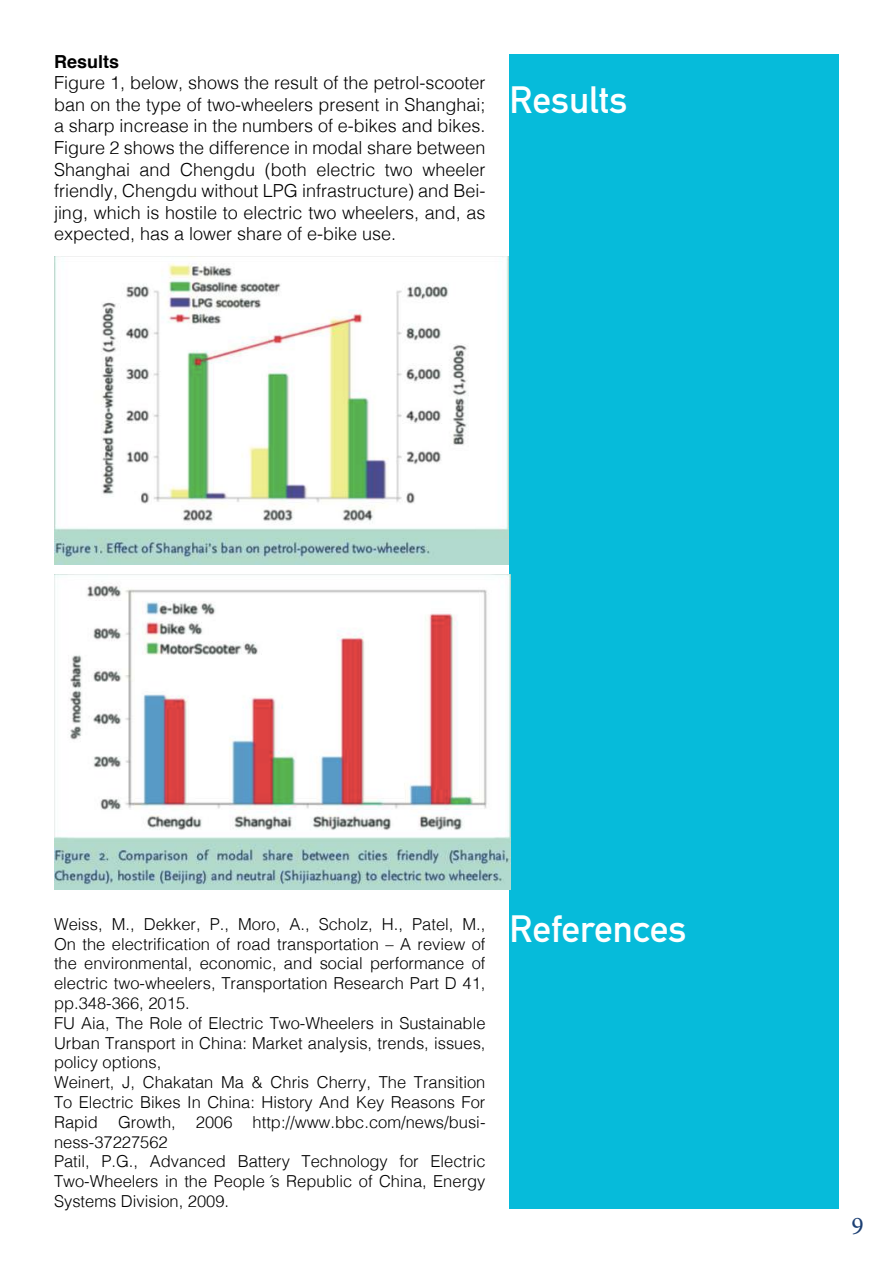
<style>
.page{position:relative;width:893px;height:1263px;background:#fff}
.page>*{position:absolute;margin:0;border:0;box-sizing:border-box;transform-origin:0 0}
.t1{font:700 37.5px "DIN Alternate";color:#fff}
.t2{font:25.5px "Minion Pro";color:#1b3f73}
.t3{font:300 18px/21.6px "Helvetica";color:#000;text-align:justify}
.t4{font:700 18px "Helvetica";color:#000}
.t5{font:300 16.5px/19.8px "Helvetica";color:#000}
</style>
<div class="page">
<div style="left:509px;top:54px;width:330px;height:1155px;background:#06bbda"></div>
<img style="left:54px;top:256px;width:455px;height:308px">
<img style="left:54px;top:574px;width:456px;height:315px">
<p class="t4" style="left:54px;top:47px;width:67px">Results</p>
<p class="t3" style="left:54px;top:71px;width:433px">Figure 1, below, shows the result of the petrol-scooter ban on the type of two-wheelers present in Shanghai; a sharp increase in the numbers of e-bikes and bikes.<br>Figure 2 shows the difference in modal share between Shanghai and Chengdu (both electric two wheeler friendly, Chengdu without LPG infrastructure) and Bei&shy;jing, which is hostile to electric two wheelers, and, as expected, has a lower share of e-bike use.</p>
<h1 class="t1" style="left:509px;top:71px;width:119px">Results</h1>
<p class="t5" style="left:54px;top:913px;width:433px">Weiss, M., Dekker, P., Moro, A., Scholz, H., Patel, M., On the electrification of road transportation – A review of the environmental, economic, and social performance of electric two-wheelers, Transportation Research Part D 41, pp.348-366, 2015.<br>FU Aia, The Role of Electric Two-Wheelers in Sustainable Urban Transport in China: Market analysis, trends, issues, policy options,<br>Weinert, J, Chakatan Ma &amp; Chris Cherry, The Transition To Electric Bikes In China: History And Key Reasons For Rapid Growth, 2006 http://www.bbc.com/news/busi&shy;ness-37227562<br>Patil, P.G., Advanced Battery Technology for Electric Two-Wheelers in the People ́s Republic of China, Energy Systems Division, 2009.</p>
<h1 class="t1" style="left:509px;top:901px;width:178px">References</h1>
<h2 class="t2" style="left:851px;top:1208px;width:14px">9</h2>
</div>
